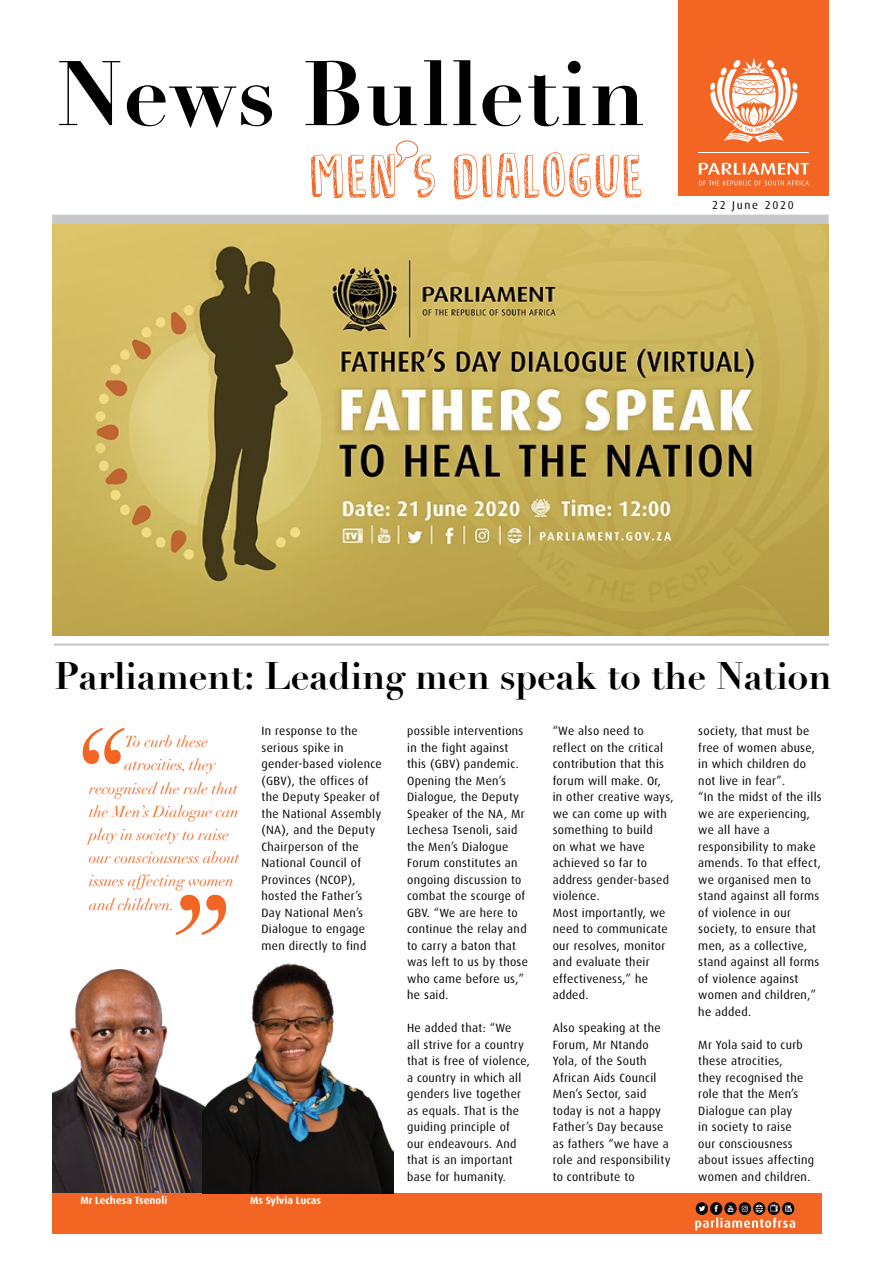
<style>
.page{position:relative;width:893px;height:1263px;background:#fff}
.page>*{position:absolute;margin:0;border:0;box-sizing:border-box;transform-origin:0 0}
.t1{font:700 90px "Didot";letter-spacing:.01em;color:#000}
.t2{font:68.55px "Tradizional DEMO";letter-spacing:.03em;color:#f26522}
.t3{font:700 37.5px "Didot";letter-spacing:-.01em;color:#000}
.t4{font:italic 15.45px "Didot";color:#f26522}
.t5{font:12px/16.5px "Dax";letter-spacing:.025em;color:#000}
.t6{font:11.4px "Dax";letter-spacing:.15em;color:#000}
.t7{font:700 10.5px "Dax";color:#fff}
</style>
<div class="page">
<img style="left:52px;top:969px;width:151px;height:224px">
<div style="left:52px;top:1193px;width:769px;height:40px;background:#f26522"></div>
<hr style="left:54px;top:643px;width:775px;height:3px;background:#c6c8ca">
<svg style="left:176px;top:895px;width:50px;height:40px"></svg>
<svg style="left:83px;top:728px;width:42px;height:36px"></svg>
<div style="left:52px;top:215px;width:777px;height:11px;background:#c6c8ca"></div>
<img style="left:52px;top:225px;width:777px;height:411px">
<svg style="left:395px;top:140px;width:23px;height:28px"></svg>
<div style="left:678px;top:0;width:151px;height:195px;background:#f26522"></div>
<hr style="left:699px;top:152px;width:110px;height:1px;background:#fff">
<svg style="left:699px;top:163px;width:110px;height:11px"></svg>
<svg style="left:699px;top:181px;width:110px;height:4px"></svg>
<svg style="left:710px;top:58px;width:88px;height:84px"></svg>
<svg style="left:695px;top:1202px;width:100px;height:28px"></svg>
<img style="left:203px;top:963px;width:190px;height:231px">
<h1 class="t1" style="left:56px;top:37px;width:591px">News Bulletin</h1>
<h2 class="t2" style="left:310px;top:137px;width:334px">MEN S DIALOGUE</h2>
<p class="t6" style="left:712px;top:198px;width:83px">22 June 2020</p>
<h3 class="t3" style="left:54px;top:652px;width:779px">Parliament: Leading men speak to the Nation</h3>
<p class="t4" style="left:125px;top:732px;width:85px">To curb these</p>
<p class="t4" style="left:125px;top:755px;width:93px">atrocities, they</p>
<p class="t4" style="left:89px;top:779px;width:150px">recognised the role that</p>
<p class="t4" style="left:89px;top:802px;width:151px">the Men’s Dialogue can</p>
<p class="t4" style="left:89px;top:825px;width:142px">play in society to raise</p>
<p class="t4" style="left:89px;top:848px;width:152px">our consciousness about</p>
<p class="t4" style="left:89px;top:871px;width:146px">issues affecting women</p>
<p class="t4" style="left:89px;top:895px;width:87px">and children.</p>
<p class="t5" style="left:261px;top:723px;width:122px">In response to the serious spike in gender-based violence (GBV), the offices of the Deputy Speaker of the National Assembly (NA), and the Deputy<br>Chairperson of the<br>National Council of<br>Provinces (NCOP), hosted the Father’s<br>Day National Men’s<br>Dialogue to engage men directly to find</p>
<p class="t5" style="left:407px;top:723px;width:122px">possible interventions in the fight against this (GBV) pandemic.<br>Opening the Men’s<br>Dialogue, the Deputy<br>Speaker of the NA, Mr<br>Lechesa Tsenoli, said the Men’s Dialogue<br>Forum constitutes an ongoing discussion to combat the scourge of<br>GBV. “We are here to continue the relay and to carry a baton that was left to us by those who came before us,” he said.</p>
<p class="t5" style="left:407px;top:1020px;width:124px">He added that: “We<br>all strive for a country that is free of violence, a country in which all genders live together as equals. That is the guiding principle of our endeavours. And that is an important base for humanity.</p>
<p class="t5" style="left:553px;top:723px;width:122px">“We also need to reflect on the critical contribution that this forum will make. Or, in other creative ways, we can come up with something to build<br>on what we have achieved so far to address gender-based violence.<br>Most importantly, we need to communicate our resolves, monitor and evaluate their effectiveness,” he added.</p>
<p class="t5" style="left:553px;top:1020px;width:119px">Also speaking at the<br>Forum, Mr Ntando<br>Yola, of the South<br>African Aids Council<br>Men’s Sector, said today is not a happy<br>Father’s Day because as fathers “we have a role and responsibility to contribute to</p>
<p class="t5" style="left:698px;top:723px;width:125px">society, that must be free of women abuse, in which children do not live in fear”.<br>“In the midst of the ills we are experiencing, we all have a responsibility to make amends. To that effect, we organised men to stand against all forms of violence in our society, to ensure that men, as a collective, stand against all forms of violence against women and children,” he added.</p>
<p class="t5" style="left:698px;top:1037px;width:117px">Mr Yola said to curb these atrocities,<br>they recognised the role that the Men’s<br>Dialogue can play<br>in society to raise<br>our consciousness about issues affecting women and children.</p>
<p class="t7" style="left:80px;top:1195px;width:88px">Mr Lechesa Tsenoli</p>
<p class="t7" style="left:250px;top:1195px;width:72px">Ms Sylvia Lucas</p>
</div>
